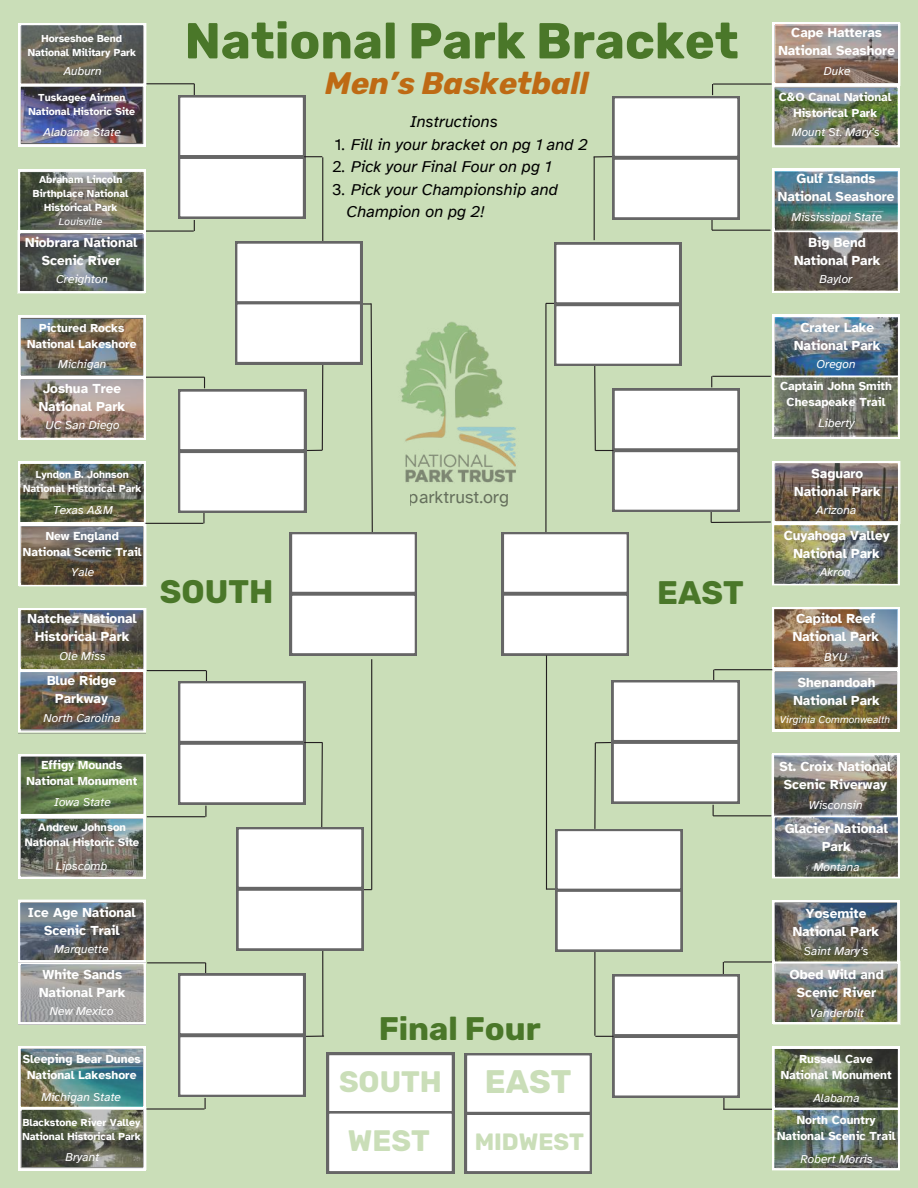
<style>
.page{position:relative;width:918px;height:1188px;background:#cadeb8}
.page>*{position:absolute;margin:0;border:0;box-sizing:border-box;transform-origin:0 0}
.t1{font:700 50.55px "Rubik";color:#4a7729}
.t2{font:700 32.55px "Rubik";color:#4a7729}
.t3{font:700 32.55px "Rubik";color:#cadeb8}
.t4{font:italic 700 30.9px "Rubik";color:#be6a14}
.t5{font:700 29.55px "Rubik";color:#cadeb8}
.t6{font:700 23.55px "Rubik";color:#cadeb8}
.t7{font:18px "Atkinson Hyperlegible";color:#000}
.t8{font:italic 16.5px/22.5px "Atkinson Hyperlegible";color:#000}
.t9{font:700 13.5px/18px "Atkinson Hyperlegible";color:#fff;text-align:center}
.t10{font:italic 12px "Atkinson Hyperlegible";color:#fff}
.t11{font:700 12px/16px "Atkinson Hyperlegible";color:#fff;text-align:center}
.t12{font:700 11.25px/15px "Atkinson Hyperlegible";color:#fff;text-align:center}
.t13{font:700 10.5px/14px "Atkinson Hyperlegible";color:#fff;text-align:center}
.t14{font:italic 10.5px "Atkinson Hyperlegible";color:#fff}
.s1{font-style:normal}
</style>
<div class="page">
<hr style="left:136px;top:83px;width:58px;height:1px;background:#231f20">
<img style="left:417px;top:322px;width:99px;height:161px">
<hr style="left:135px;top:230px;width:59px;height:2px;background:#231f20">
<hr style="left:335px;top:889px;width:37px;height:1px;background:#231f20">
<hr style="left:547px;top:888px;width:36px;height:2px;background:#231f20">
<hr style="left:546px;top:303px;width:37px;height:1px;background:#231f20">
<hr style="left:146px;top:377px;width:59px;height:1px;background:#231f20">
<hr style="left:145px;top:523px;width:58px;height:1px;background:#231f20">
<svg style="left:178px;top:84px;width:144px;height:147px"></svg>
<hr style="left:322px;top:157px;width:1px;height:84px;background:#231f20">
<hr style="left:147px;top:670px;width:59px;height:1px;background:#231f20">
<hr style="left:147px;top:816px;width:58px;height:1px;background:#231f20">
<hr style="left:147px;top:962px;width:59px;height:1px;background:#231f20">
<hr style="left:146px;top:1108px;width:59px;height:2px;background:#231f20">
<hr style="left:322px;top:951px;width:1px;height:85px;background:#231f20">
<svg style="left:178px;top:671px;width:186px;height:279px"></svg>
<svg style="left:178px;top:241px;width:239px;height:414px"></svg>
<hr style="left:371px;top:659px;width:1px;height:231px;background:#231f20">
<hr style="left:723px;top:1109px;width:59px;height:1px;background:#231f20">
<hr style="left:724px;top:961px;width:58px;height:2px;background:#231f20">
<hr style="left:713px;top:815px;width:59px;height:1px;background:#231f20">
<hr style="left:714px;top:669px;width:59px;height:1px;background:#231f20">
<svg style="left:595px;top:670px;width:145px;height:146px"></svg>
<hr style="left:594px;top:952px;width:1px;height:84px;background:#231f20">
<hr style="left:594px;top:743px;width:2px;height:86px;background:#231f20">
<svg style="left:555px;top:829px;width:128px;height:123px;background:#eee"></svg>
<hr style="left:711px;top:521px;width:60px;height:2px;background:#231f20">
<hr style="left:712px;top:376px;width:59px;height:1px;background:#231f20">
<hr style="left:712px;top:230px;width:59px;height:1px;background:#231f20">
<hr style="left:713px;top:83px;width:59px;height:2px;background:#231f20">
<svg style="left:593px;top:84px;width:147px;height:146px"></svg>
<hr style="left:594px;top:157px;width:1px;height:83px;background:#231f20">
<svg style="left:554px;top:243px;width:186px;height:279px"></svg>
<svg style="left:502px;top:532px;width:127px;height:123px;background:#efefef"></svg>
<hr style="left:546px;top:655px;width:1px;height:235px;background:#231f20">
<hr style="left:545px;top:303px;width:1px;height:229px;background:#231f20">
<img style="left:772px;top:169px;width:128px;height:124px">
<img style="left:772px;top:315px;width:128px;height:124px">
<img style="left:772px;top:461px;width:128px;height:125px">
<img style="left:772px;top:754px;width:128px;height:124px">
<img style="left:772px;top:900px;width:128px;height:124px">
<img style="left:772px;top:1047px;width:128px;height:123px">
<img style="left:18px;top:170px;width:127px;height:123px">
<img style="left:18px;top:462px;width:128px;height:125px">
<svg style="left:18px;top:754px;width:128px;height:125px;background:#77836c"></svg>
<svg style="left:18px;top:900px;width:128px;height:124px;background:#8c8e90"></svg>
<img style="left:18px;top:1046px;width:128px;height:124px">
<img style="left:772px;top:607px;width:128px;height:124px">
<img style="left:18px;top:23px;width:128px;height:123px">
<img style="left:18px;top:608px;width:128px;height:125px">
<img style="left:18px;top:315px;width:128px;height:124px">
<svg style="left:178px;top:963px;width:276px;height:210px"></svg>
<svg style="left:465px;top:962px;width:275px;height:211px"></svg>
<img style="left:772px;top:23px;width:128px;height:125px">
<p class="t13" style="left:28px;top:31px;width:110px">Horseshoe Bend<br>National Military Park</p>
<h1 class="t1" style="left:185px;top:11px;width:556px">National Park Bracket</h1>
<p class="t9" style="left:778px;top:23px;width:118px">Cape Hatteras<br>National Seashore</p>
<p class="t10" style="left:64px;top:64px;width:39px">Auburn</p>
<p class="t13" style="left:28px;top:91px;width:108px">Tuskagee Airmen<br>National Historic Site</p>
<p class="t10" style="left:43px;top:125px;width:79px">Alabama State</p>
<p class="t13" style="left:33px;top:172px;width:97px">Abraham Lincoln<br>Birthplace National<br>Historical Park</p>
<p class="t14" style="left:59px;top:215px;width:45px">Louisville</p>
<h3 class="t4" style="left:325px;top:65px;width:265px">Men’s Basketball</h3>
<p class="t8" style="left:410px;top:110px;width:89px">Instructions</p>
<p class="t8" style="left:335px;top:133px;width:254px"><span class="s1">1.</span> Fill in your bracket on pg 1 and 2</p>
<p class="t8" style="left:332px;top:155px;width:220px"><span class="s1">2.</span> Pick your Final Four on pg 1</p>
<p class="t8" style="left:347px;top:178px;width:213px;text-indent:-15px"><span class="s1">3.</span> Pick your Championship and<br>Champion on pg 2!</p>
<p class="t10" style="left:824px;top:64px;width:28px">Duke</p>
<p class="t11" style="left:779px;top:89px;width:114px">C&amp;O Canal National<br>Historical Park</p>
<p class="t10" style="left:792px;top:124px;width:90px">Mount St. Mary’s</p>
<p class="t9" style="left:778px;top:170px;width:118px">Gulf Islands<br>National Seashore</p>
<p class="t10" style="left:792px;top:210px;width:92px">Mississippi State</p>
<p class="t9" style="left:25px;top:233px;width:114px">Niobrara National<br>Scenic River</p>
<p class="t9" style="left:794px;top:233px;width:88px">Big Bend<br>National Park</p>
<p class="t10" style="left:56px;top:272px;width:54px">Creighton</p>
<p class="t10" style="left:820px;top:272px;width:34px">Baylor</p>
<p class="t11" style="left:27px;top:320px;width:111px">Pictured Rocks<br>National Lakeshore</p>
<p class="t9" style="left:794px;top:319px;width:88px">Crater Lake<br>National Park</p>
<p class="t10" style="left:58px;top:357px;width:50px">Michigan</p>
<p class="t10" style="left:817px;top:357px;width:41px">Oregon</p>
<p class="t9" style="left:39px;top:379px;width:88px;text-align:left">Joshua Tree<br>National Park</p>
<p class="t11" style="left:780px;top:378px;width:113px">Captain John Smith<br>Chesapeake Trail</p>
<p class="t10" style="left:46px;top:418px;width:76px">UC San Diego</p>
<p class="t10" style="left:818px;top:416px;width:38px">Liberty</p>
<p class="t13" style="left:23px;top:468px;width:120px">Lyndon B. Johnson<br>National Historical Park</p>
<p class="t10" style="left:53px;top:503px;width:61px">Texas A&amp;M</p>
<h3 class="t7" style="left:409px;top:486px;width:102px">parktrust.org</h3>
<p class="t9" style="left:794px;top:465px;width:88px">Saguaro<br>National Park</p>
<p class="t10" style="left:816px;top:503px;width:42px">Arizona</p>
<p class="t11" style="left:23px;top:528px;width:120px">New England<br>National Scenic Trail</p>
<p class="t9" style="left:784px;top:527px;width:107px">Cuyahoga Valley<br>National Park</p>
<p class="t10" style="left:71px;top:564px;width:25px">Yale</p>
<p class="t10" style="left:820px;top:565px;width:32px">Akron</p>
<h2 class="t2" style="left:160px;top:572px;width:115px">SOUTH</h2>
<h2 class="t2" style="left:657px;top:574px;width:88px">EAST</h2>
<p class="t9" style="left:28px;top:609px;width:111px">Natchez National<br>Historical Park</p>
<p class="t9" style="left:793px;top:609px;width:88px;text-align:left">Capitol Reef<br>National Park</p>
<p class="t10" style="left:60px;top:649px;width:48px">Ole Miss</p>
<p class="t10" style="left:824px;top:649px;width:24px">BYU</p>
<p class="t9" style="left:47px;top:671px;width:71px">Blue Ridge<br>Parkway</p>
<p class="t9" style="left:794px;top:674px;width:88px">Shenandoah<br>National Park</p>
<p class="t10" style="left:44px;top:711px;width:79px">North Carolina</p>
<p class="t14" style="left:780px;top:713px;width:112px">Virginia Commonwealth</p>
<p class="t11" style="left:27px;top:757px;width:112px">Effigy Mounds<br>National Monument</p>
<p class="t9" style="left:779px;top:758px;width:114px">St. Croix National<br>Scenic Riverway</p>
<p class="t10" style="left:54px;top:794px;width:58px">Iowa State</p>
<p class="t10" style="left:809px;top:798px;width:55px">Wisconsin</p>
<p class="t12" style="left:25px;top:820px;width:116px">Andrew Johnson<br>National Historic Site</p>
<p class="t9" style="left:785px;top:820px;width:105px">Glacier National<br>Park</p>
<p class="t10" style="left:56px;top:858px;width:53px">Lipscomb</p>
<p class="t10" style="left:814px;top:859px;width:48px">Montana</p>
<p class="t9" style="left:28px;top:903px;width:109px">Ice Age National<br>Scenic Trail</p>
<p class="t9" style="left:793px;top:904px;width:88px">Yosemite<br>National Park</p>
<p class="t10" style="left:54px;top:942px;width:56px">Marquette</p>
<p class="t10" style="left:804px;top:944px;width:66px">Saint Mary’s</p>
<p class="t9" style="left:39px;top:965px;width:88px;text-align:left">White Sands<br>National Park</p>
<p class="t9" style="left:789px;top:966px;width:96px">Obed Wild and<br>Scenic River</p>
<p class="t10" style="left:50px;top:1004px;width:65px">New Mexico</p>
<p class="t11" style="left:23px;top:1051px;width:120px">Sleeping Bear Dunes<br>National Lakeshore</p>
<p class="t10" style="left:42px;top:1089px;width:81px">Michigan State</p>
<p class="t13" style="left:22px;top:1115px;width:120px;text-align:left">Blackstone River Valley<br>National Historical Park</p>
<p class="t10" style="left:66px;top:1149px;width:35px">Bryant</p>
<h2 class="t2" style="left:379px;top:1010px;width:164px">Final Four</h2>
<h3 class="t5" style="left:339px;top:1065px;width:104px">SOUTH</h3>
<h2 class="t3" style="left:485px;top:1062px;width:88px">EAST</h2>
<h3 class="t5" style="left:348px;top:1124px;width:83px">WEST</h3>
<h3 class="t6" style="left:475px;top:1128px;width:111px">MIDWEST</h3>
<p class="t10" style="left:810px;top:1005px;width:56px">Vanderbilt</p>
<p class="t11" style="left:781px;top:1051px;width:112px">Russell Cave<br>National Monument</p>
<p class="t10" style="left:813px;top:1090px;width:48px">Alabama</p>
<p class="t11" style="left:777px;top:1112px;width:120px">North Country<br>National Scenic Trail</p>
<p class="t10" style="left:800px;top:1151px;width:74px">Robert Morris</p>
</div>
